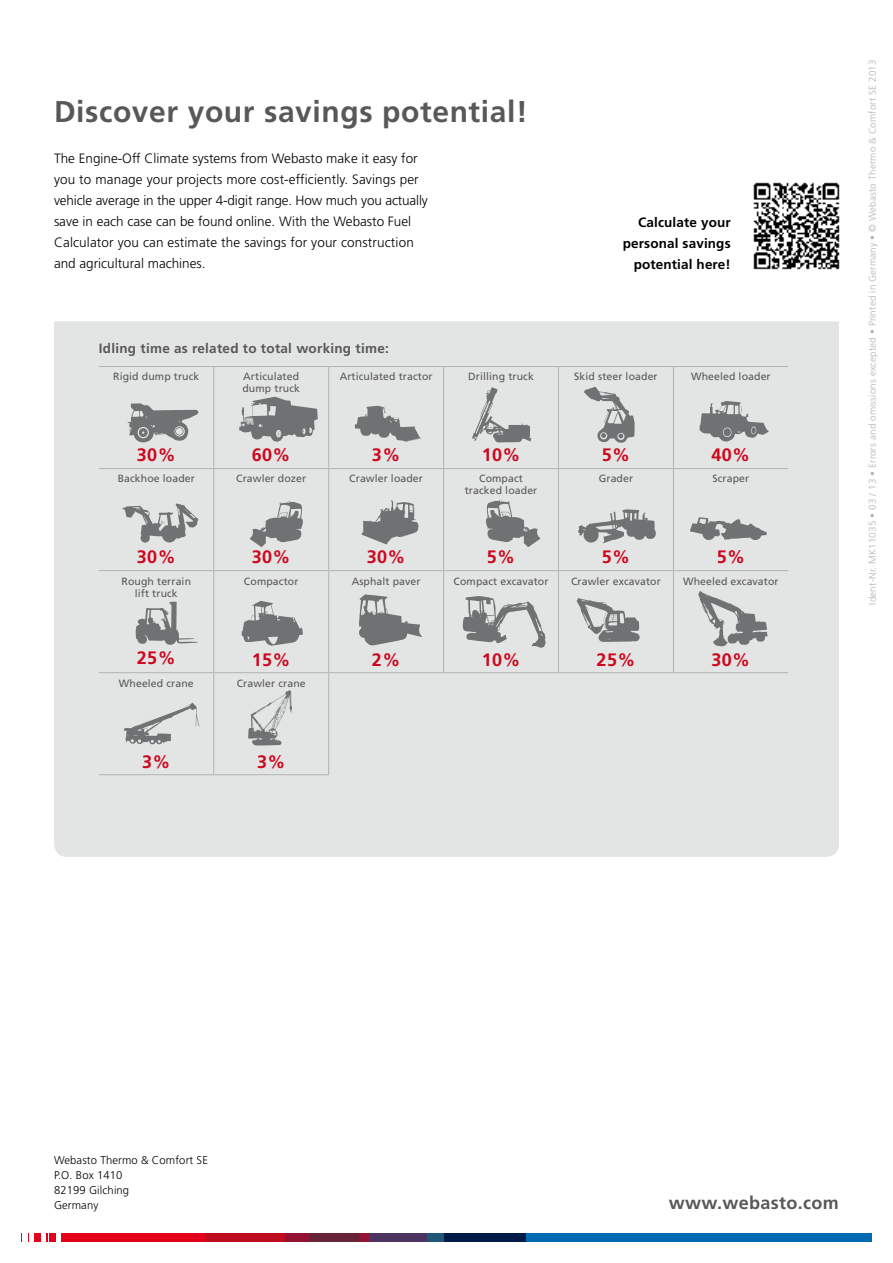
<style>
.page{position:relative;width:893px;height:1263px;background:#fff}
.page>*{position:absolute;margin:0;border:0;box-sizing:border-box;transform-origin:0 0}
.t1{font:700 30px "Frutiger";letter-spacing:.02em;color:#58585a}
.t2{font:700 18px "Frutiger";letter-spacing:.02em;color:#cd071e}
.t3{font:700 18px "Frutiger";letter-spacing:.02em;color:#58585a}
.t4{font:300 13.5px/21px "Frutiger";color:#000}
.t5{font:700 13.5px/21px "Frutiger";letter-spacing:.01em;color:#000;text-align:right}
.t6{font:700 13.5px "Frutiger";letter-spacing:.02em;color:#58585a}
.t7{font:300 11.25px/15px "Frutiger";letter-spacing:.01em;color:#000}
.t8{font:10.5px/12px "Frutiger";letter-spacing:.01em;color:#58585a;text-align:center}
.t9{font:300 9.75px "Frutiger";letter-spacing:.02em;color:#b1b3b4}
</style>
<div class="page">
<div style="left:54px;top:321px;width:785px;height:536px;background:#e3e4e4"></div>
<div style="left:21px;top:1233px;width:184px;height:9px;background:#e2001a"></div>
<svg style="left:22px;top:1233px;width:6px;height:9px"></svg>
<div style="left:29px;top:1233px;width:5px;height:9px;background:#fff"></div>
<svg style="left:41px;top:1233px;width:8px;height:9px"></svg>
<svg style="left:57px;top:1233px;width:4px;height:9px"></svg>
<div style="left:205px;top:1233px;width:80px;height:9px;background:#bf0c1f"></div>
<div style="left:285px;top:1233px;width:24px;height:9px;background:#941233"></div>
<div style="left:309px;top:1233px;width:50px;height:9px;background:#682437"></div>
<div style="left:359px;top:1233px;width:10px;height:9px;background:#941233"></div>
<div style="left:369px;top:1233px;width:57px;height:9px;background:#4d3460"></div>
<div style="left:426px;top:1233px;width:18px;height:9px;background:#1e5778"></div>
<div style="left:444px;top:1233px;width:82px;height:9px;background:#001b48"></div>
<div style="left:526px;top:1233px;width:64px;height:9px;background:#006ab3"></div>
<div style="left:590px;top:1233px;width:282px;height:9px;background:#006ab3"></div>
<svg style="left:698px;top:591px;width:70px;height:56px;background:#b8b9ba"></svg>
<svg style="left:463px;top:596px;width:83px;height:52px;background:#b7b8b9"></svg>
<svg style="left:239px;top:397px;width:79px;height:45px;background:#9fa0a1"></svg>
<svg style="left:355px;top:406px;width:66px;height:36px;background:#a9aaab"></svg>
<svg style="left:248px;top:690px;width:44px;height:55px;background:#c5c6c6"></svg>
<svg style="left:135px;top:602px;width:63px;height:43px;background:#b5b6b7"></svg>
<svg style="left:124px;top:702px;width:75px;height:42px;background:#c7c8c8"></svg>
<svg style="left:576px;top:597px;width:64px;height:45px;background:#b1b2b2"></svg>
<svg style="left:128px;top:403px;width:71px;height:40px;background:#a2a3a4"></svg>
<svg style="left:472px;top:387px;width:60px;height:55px;background:#c2c3c3"></svg>
<svg style="left:583px;top:386px;width:52px;height:57px;background:#b9babb"></svg>
<svg style="left:699px;top:401px;width:70px;height:41px;background:#aaabab"></svg>
<svg style="left:250px;top:501px;width:53px;height:46px;background:#abacad"></svg>
<svg style="left:242px;top:601px;width:61px;height:45px;background:#a4a5a6"></svg>
<svg style="left:578px;top:509px;width:78px;height:34px;background:#aaabab"></svg>
<svg style="left:690px;top:517px;width:77px;height:23px;background:#a3a4a4"></svg>
<svg style="left:122px;top:503px;width:77px;height:40px;background:#b7b8b9"></svg>
<svg style="left:485px;top:500px;width:55px;height:47px;background:#acadae"></svg>
<svg style="left:361px;top:500px;width:58px;height:45px;background:#a7a8a9"></svg>
<svg style="left:359px;top:594px;width:63px;height:51px;background:#a7a8a9"></svg>
<img style="left:753px;top:182px;width:87px;height:88px">
<hr style="left:99px;top:366px;width:115px;height:1px;background:#b1b3b4">
<hr style="left:214px;top:366px;width:115px;height:1px;background:#b1b3b4">
<hr style="left:213px;top:367px;width:1px;height:101px;background:#b1b3b4">
<hr style="left:329px;top:366px;width:115px;height:1px;background:#b1b3b4">
<hr style="left:328px;top:367px;width:1px;height:101px;background:#b1b3b4">
<hr style="left:444px;top:366px;width:114px;height:1px;background:#b1b3b4">
<hr style="left:443px;top:367px;width:1px;height:101px;background:#b1b3b4">
<hr style="left:558px;top:366px;width:115px;height:1px;background:#b1b3b4">
<hr style="left:558px;top:367px;width:1px;height:101px;background:#b1b3b4">
<hr style="left:673px;top:366px;width:115px;height:1px;background:#b1b3b4">
<hr style="left:673px;top:367px;width:1px;height:101px;background:#b1b3b4">
<hr style="left:99px;top:468px;width:115px;height:1px;background:#b1b3b4">
<hr style="left:214px;top:468px;width:115px;height:1px;background:#b1b3b4">
<hr style="left:213px;top:469px;width:1px;height:101px;background:#b1b3b4">
<hr style="left:329px;top:468px;width:115px;height:1px;background:#b1b3b4">
<hr style="left:328px;top:469px;width:1px;height:101px;background:#b1b3b4">
<hr style="left:444px;top:468px;width:114px;height:1px;background:#b1b3b4">
<hr style="left:443px;top:469px;width:1px;height:101px;background:#b1b3b4">
<hr style="left:558px;top:468px;width:115px;height:1px;background:#b1b3b4">
<hr style="left:558px;top:469px;width:1px;height:101px;background:#b1b3b4">
<hr style="left:673px;top:468px;width:115px;height:1px;background:#b1b3b4">
<hr style="left:673px;top:469px;width:1px;height:101px;background:#b1b3b4">
<hr style="left:99px;top:570px;width:115px;height:1px;background:#b1b3b4">
<hr style="left:214px;top:570px;width:115px;height:1px;background:#b1b3b4">
<hr style="left:213px;top:571px;width:1px;height:101px;background:#b1b3b4">
<hr style="left:329px;top:570px;width:115px;height:1px;background:#b1b3b4">
<hr style="left:328px;top:571px;width:1px;height:101px;background:#b1b3b4">
<hr style="left:444px;top:570px;width:114px;height:1px;background:#b1b3b4">
<hr style="left:443px;top:571px;width:1px;height:101px;background:#b1b3b4">
<hr style="left:558px;top:570px;width:115px;height:1px;background:#b1b3b4">
<hr style="left:558px;top:571px;width:1px;height:101px;background:#b1b3b4">
<hr style="left:673px;top:570px;width:115px;height:1px;background:#b1b3b4">
<hr style="left:673px;top:571px;width:1px;height:101px;background:#b1b3b4">
<hr style="left:99px;top:672px;width:115px;height:1px;background:#b1b3b4">
<hr style="left:214px;top:672px;width:114px;height:1px;background:#b1b3b4">
<hr style="left:213px;top:673px;width:1px;height:101px;background:#b1b3b4">
<hr style="left:99px;top:774px;width:115px;height:1px;background:#b1b3b4">
<hr style="left:214px;top:774px;width:115px;height:1px;background:#b1b3b4">
<hr style="left:328px;top:672px;width:116px;height:1px;background:#b1b3b4">
<hr style="left:328px;top:673px;width:1px;height:101px;background:#b1b3b4">
<hr style="left:444px;top:672px;width:114px;height:1px;background:#b1b3b4">
<hr style="left:558px;top:672px;width:115px;height:1px;background:#b1b3b4">
<hr style="left:673px;top:672px;width:115px;height:1px;background:#b1b3b4">
<h1 class="t1" style="left:54px;top:94px;width:475px">Discover your savings potential!</h1>
<p class="t4" style="left:54px;top:148px;width:375px">The Engine-Off Climate systems from Webasto make it easy for you to manage your projects more cost-efficiently. Savings per vehicle average in the upper 4-digit range. How much you actually save in each case can be found online. With the Webasto Fuel Calculator you can estimate the savings for your construction and agricultural machines.</p>
<p class="t5" style="left:623px;top:212px;width:109px">Calculate your personal savings potential here!</p>
<p class="t6" style="left:99px;top:340px;width:291px">Idling time as related to total working time:</p>
<p class="t8" style="left:113px;top:371px;width:88px">Rigid dump truck</p>
<p class="t8" style="left:242px;top:371px;width:59px;text-align:left">Articulated dump truck</p>
<p class="t8" style="left:340px;top:371px;width:94px">Articulated tractor</p>
<p class="t8" style="left:468px;top:371px;width:67px">Drilling truck</p>
<p class="t8" style="left:574px;top:371px;width:85px">Skid steer loader</p>
<p class="t8" style="left:691px;top:371px;width:81px">Wheeled loader</p>
<h2 class="t2" style="left:137px;top:445px;width:40px">30%</h2>
<h2 class="t2" style="left:252px;top:445px;width:40px">60%</h2>
<h2 class="t2" style="left:372px;top:445px;width:30px">3%</h2>
<h2 class="t2" style="left:482px;top:445px;width:40px">10%</h2>
<h2 class="t2" style="left:602px;top:445px;width:30px">5%</h2>
<h2 class="t2" style="left:711px;top:445px;width:40px">40%</h2>
<p class="t8" style="left:118px;top:473px;width:79px">Backhoe loader</p>
<p class="t8" style="left:236px;top:473px;width:72px">Crawler dozer</p>
<p class="t8" style="left:349px;top:473px;width:75px">Crawler loader</p>
<p class="t8" style="left:465px;top:473px;width:74px">Compact tracked loader</p>
<p class="t8" style="left:599px;top:473px;width:36px">Grader</p>
<p class="t8" style="left:712px;top:473px;width:38px">Scraper</p>
<h2 class="t2" style="left:137px;top:547px;width:40px">30%</h2>
<h2 class="t2" style="left:252px;top:547px;width:40px">30%</h2>
<h2 class="t2" style="left:367px;top:547px;width:40px">30%</h2>
<h2 class="t2" style="left:487px;top:547px;width:30px">5%</h2>
<h2 class="t2" style="left:602px;top:547px;width:30px">5%</h2>
<h2 class="t2" style="left:717px;top:547px;width:30px">5%</h2>
<p class="t8" style="left:122px;top:575px;width:71px">Rough terrain lift truck</p>
<p class="t8" style="left:244px;top:575px;width:56px">Compactor</p>
<p class="t8" style="left:352px;top:575px;width:70px">Asphalt paver</p>
<p class="t8" style="left:454px;top:575px;width:97px">Compact excavator</p>
<p class="t8" style="left:571px;top:575px;width:91px">Crawler excavator</p>
<p class="t8" style="left:683px;top:575px;width:97px">Wheeled excavator</p>
<p class="t9" style="left:867px;top:604px;width:546px;rotate:-90deg">Ident-Nr. MK11035 • 03 / 13 • Errors and omissions excepted • Printed in Germany • © Webasto Thermo &amp; Comfort SE 2013</p>
<h2 class="t2" style="left:137px;top:647px;width:40px">25%</h2>
<h2 class="t2" style="left:252px;top:649px;width:40px">15%</h2>
<h2 class="t2" style="left:372px;top:649px;width:30px">2%</h2>
<h2 class="t2" style="left:482px;top:649px;width:40px">10%</h2>
<h2 class="t2" style="left:597px;top:649px;width:40px">25%</h2>
<h2 class="t2" style="left:711px;top:649px;width:40px">30%</h2>
<p class="t8" style="left:119px;top:677px;width:76px">Wheeled crane</p>
<p class="t8" style="left:237px;top:677px;width:70px">Crawler crane</p>
<h2 class="t2" style="left:142px;top:751px;width:30px">3%</h2>
<h2 class="t2" style="left:257px;top:751px;width:30px">3%</h2>
<p class="t7" style="left:54px;top:1152px;width:155px">Webasto Thermo &amp; Comfort SE<br>P.O. Box 1410<br>82199 Gilching<br>Germany</p>
<h2 class="t3" style="left:669px;top:1192px;width:172px">www.webasto.com</h2>
</div>
